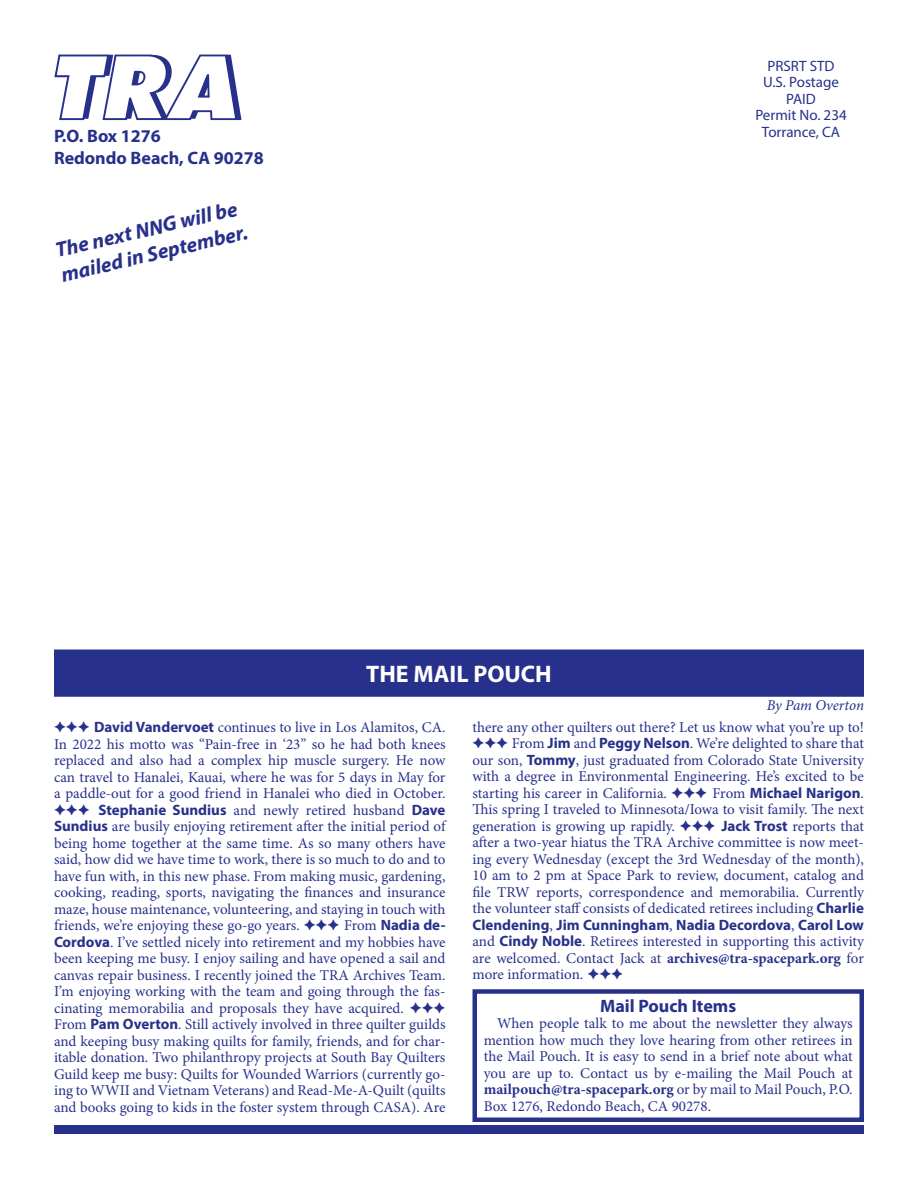
<style>
.page{position:relative;width:918px;height:1188px;background:#fff}
.page>*{position:absolute;margin:0;border:0;box-sizing:border-box;transform-origin:0 0}
.t1{font:700 24px "Myriad Pro";color:#fff}
.t2{font:italic 700 21px/25.2px "Myriad Pro";color:#27318b}
.t3{font:700 18px/21.6px "Myriad Pro";color:#27318b}
.t4{font:15px/16.5px "Minion Pro";color:#27318b;text-align:justify}
.t5{font:700 15px "Myriad Pro";color:#27318b}
.t6{font:15px/16.5px "Myriad Pro";color:#27318b;text-align:center}
.t7{font:italic 15px "Minion Pro";letter-spacing:-.01em;color:#27318b}
.s1{font-family:"Myriad Pro";font-weight:700}
.s2{font-family:"Minion Pro";font-weight:400}
.s3{font-weight:700}
</style>
<div class="page">
<svg style="left:55px;top:55px;width:186px;height:65px"></svg>
<div style="left:54px;top:1125px;width:810px;height:9px;background:#27318b"></div>
<div style="left:54px;top:650px;width:810px;height:47px;background:#27318b"></div>
<div style="left:472px;top:989px;width:392px;height:133px;border:4px solid #27318b"></div>
<p class="t3" style="left:54px;top:125px;width:211px">P.O. Box 1276<br>Redondo Beach, CA 90278</p>
<h2 class="t2" style="left:53px;top:237px;width:192px;rotate:-13deg">The next NNG will be mailed in September.</h2>
<h1 class="t1" style="left:366px;top:658px;width:187px">THE MAIL POUCH</h1>
<p class="t6" style="left:755px;top:57px;width:93px">PRSRT STD<br>U.S. Postage<br>PAID<br>Permit No. 234<br>Torrance, CA</p>
<p class="t7" style="left:767px;top:695px;width:99px">By Pam Overton</p>
<p class="t4" style="left:54px;top:719px;width:393px">✦✦✦ <span class="s1">David Vandervoet</span> continues to live in Los Alamitos, CA.<br>In 2022 his motto was “Pain-free in ‘23” so he had both knees replaced and also had a complex hip muscle surgery. He now can travel to Hanalei, Kauai, where he was for 5 days in May for a paddle-out for a good friend in Hanalei who died in October. ✦✦✦ <span class="s1">Stephanie Sundius</span> and newly retired husband <span class="s1">Dave Sundius</span> are busily enjoying retirement after the initial period of being home together at the same time. As so many others have said, how did we have time to work, there is so much to do and to have fun with, in this new phase. From making music, gardening, cooking, reading, sports, navigating the finances and insurance maze, house maintenance, volunteering, and staying in touch with friends, we’re enjoying these go-go years. ✦✦✦ From <span class="s1">Nadia de-Cordova</span>. I’ve settled nicely into retirement and my hobbies have been keeping me busy. I enjoy sailing and have opened a sail and canvas repair business. I recently joined the TRA Archives Team.<br>I’m enjoying working with the team and going through the fas&shy;cinating memorabilia and proposals they have acquired. ✦✦✦ From <span class="s1">Pam Overton</span>. Still actively involved in three quilter guilds and keeping busy making quilts for family, friends, and for char&shy;itable donation. Two philanthropy projects at South Bay Quilters Guild keep me busy: Quilts for Wounded Warriors (currently go&shy;ing to WWII and Vietnam Veterans) and Read-Me-A-Quilt (quilts and books going to kids in the foster system through CASA). Are</p>
<p class="t4" style="left:473px;top:719px;width:393px">there any other quilters out there? Let us know what you’re up to! ✦✦✦ From <span class="s1">Jim</span> and <span class="s1">Peggy Nelson</span>. We’re delighted to share that our son, <span class="s1">Tommy</span>, just graduated from Colorado State University with a degree in Environmental Engineering. He’s excited to be starting his career in California. ✦✦✦ From <span class="s1">Michael Narigon</span>.<br>This spring I traveled to Minnesota/Iowa to visit family. The next generation is growing up rapidly. ✦✦✦ <span class="s1">Jack Trost</span> reports that after a two-year hiatus the TRA Archive committee is now meet&shy;ing every Wednesday (except the 3rd Wednesday of the month), 10 am to 2 pm at Space Park to review, document, catalog and file TRW reports, correspondence and memorabilia. Currently the volunteer staff consists of dedicated retirees including <span class="s1">Charlie</span></p>
<p class="t5" style="left:473px;top:915px;width:393px">Clendening<span class="s2">,</span> Jim Cunningham<span class="s2">,</span> Nadia Decordova<span class="s2">,</span> Carol Low</p>
<p class="t4" style="left:473px;top:933px;width:393px">and <span class="s1">Cindy Noble</span>. Retirees interested in supporting this activity are welcomed. Contact Jack at <span class="s3">archives@tra-spacepark.org</span> for more information. ✦✦✦</p>
<p class="t3" style="left:600px;top:994px;width:138px">Mail Pouch Items</p>
<p class="t4" style="left:484px;top:1015px;width:371px;text-indent:14px">When people talk to me about the newsletter they always mention how much they love hearing from other retirees in the Mail Pouch. It is easy to send in a brief note about what you are up to. Contact us by e-mailing the Mail Pouch at <span class="s3">mailpouch@tra-spacepark.org</span> or by mail to Mail Pouch, P.O.<br>Box 1276, Redondo Beach, CA 90278.</p>
</div>
